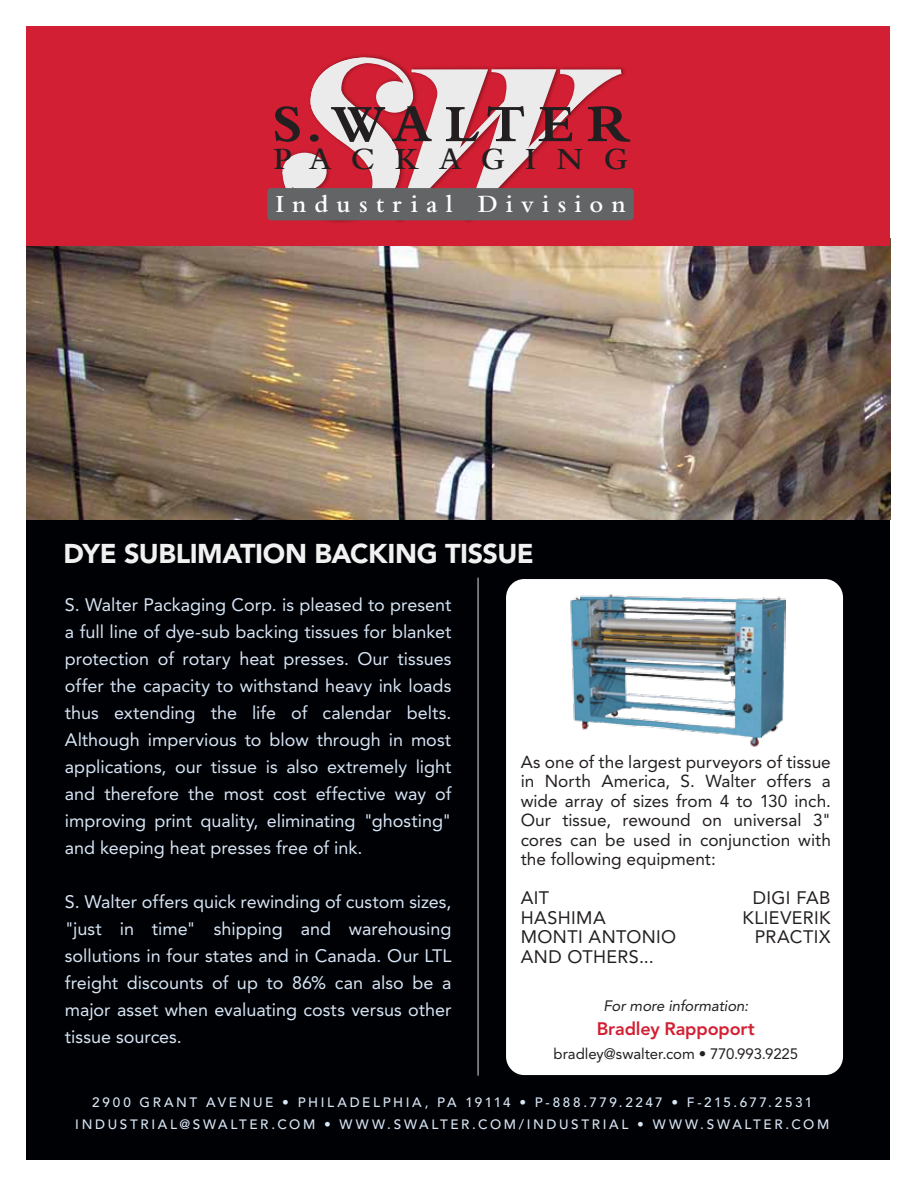
<style>
.page{position:relative;width:918px;height:1188px;background:#fff}
.page>*{position:absolute;margin:0;border:0;box-sizing:border-box;transform-origin:0 0}
.t1{font:700 54.75px "Bembo";letter-spacing:.24em;color:#231f20}
.t2{font:600 32.25px "Bembo";letter-spacing:.64em;color:#231f20}
.t3{font:900 27px "Avenir";letter-spacing:-.015em;color:#f1f1f2}
.t4{font:600 25.8px "Bembo";letter-spacing:.32em;color:#fff}
.t5{font:18px/27px "Avenir";color:#d7e5f5;text-align:justify}
.t6{font:18px "Avenir";letter-spacing:.025em;color:#231f20}
.t7{font:800 18px "Avenir";letter-spacing:-.005em;color:#d31f33}
.t8{font:17.25px/19.5px "Avenir";color:#231f20;text-align:justify}
.t9{font:15px "Avenir";letter-spacing:-.005em;color:#231f20}
.t10{font:italic 15px "Avenir";letter-spacing:-.005em;color:#231f20}
.t11{font:500 13.5px/22.5px "Avenir";letter-spacing:.195em;color:#d7e5f5;text-align:center}
</style>
<div class="page">
<div style="left:26px;top:37px;width:864px;height:1123px;background:#000104"></div>
<div style="left:506px;top:579px;width:337px;height:496px;background:#fff;border-radius:18px"></div>
<hr style="left:477px;top:578px;width:2px;height:498px;background:#939598">
<img style="left:26px;top:239px;width:864px;height:280px">
<img style="left:570px;top:594px;width:215px;height:153px">
<div style="left:27px;top:26px;width:863px;height:220px;background:#d31f33"></div>
<img style="left:278px;top:55px;width:351px;height:168px">
<svg style="left:283px;top:57px;width:338px;height:131px"></svg>
<div style="left:267px;top:188px;width:367px;height:32px;background:#636466;border-radius:4px"></div>
<h1 class="t1" style="left:272px;top:93px;width:359px">S.WALTER</h1>
<h2 class="t2" style="left:273px;top:141px;width:356px">PACKAGING</h2>
<h3 class="t4" style="left:275px;top:190px;width:352px">Industrial Division</h3>
<h3 class="t3" style="left:63px;top:537px;width:472px">DYE SUBLIMATION BACKING TISSUE</h3>
<p class="t5" style="left:65px;top:591px;width:388px">S. Walter Packaging Corp. is pleased to present a full line of dye-sub backing tissues for blanket protection of rotary heat presses. Our tissues offer the capacity to withstand heavy ink loads thus extending the life of calendar belts.<br>Although impervious to blow through in most applications, our tissue is also extremely light and therefore the most cost effective way of improving print quality, eliminating "ghosting" and keeping heat presses free of ink.</p>
<p class="t5" style="left:65px;top:888px;width:388px">S. Walter offers quick rewinding of custom sizes, "just in time" shipping and warehousing sollutions in four states and in Canada. Our LTL freight discounts of up to 86% can also be a major asset when evaluating costs versus other tissue sources.</p>
<p class="t8" style="left:521px;top:752px;width:312px">As one of the largest purveyors of tissue in North America, S. Walter offers a wide array of sizes from 4 to 130 inch.<br>Our tissue, rewound on universal 3" cores can be used in conjunction with the following equipment:</p>
<p class="t6" style="left:521px;top:888px;width:30px">AIT</p>
<p class="t6" style="left:753px;top:888px;width:79px">DIGI FAB</p>
<p class="t6" style="left:521px;top:907px;width:86px">HASHIMA</p>
<p class="t6" style="left:742px;top:907px;width:90px">KLIEVERIK</p>
<p class="t6" style="left:521px;top:927px;width:157px">MONTI ANTONIO</p>
<p class="t6" style="left:755px;top:927px;width:77px">PRACTIX</p>
<p class="t6" style="left:521px;top:946px;width:135px">AND OTHERS...</p>
<p class="t10" style="left:604px;top:997px;width:146px">For more information:</p>
<p class="t7" style="left:597px;top:1018px;width:160px">Bradley Rappoport</p>
<p class="t9" style="left:554px;top:1045px;width:246px">bradley@swalter.com • 770.993.9225</p>
<p class="t11" style="left:75px;top:1091px;width:756px">2900 GRANT AVENUE • PHILADELPHIA, PA 19114 • P-888.779.2247 • F-215.677.2531<br>INDUSTRIAL@SWALTER.COM • WWW.SWALTER.COM/INDUSTRIAL • WWW.SWALTER.COM</p>
</div>
